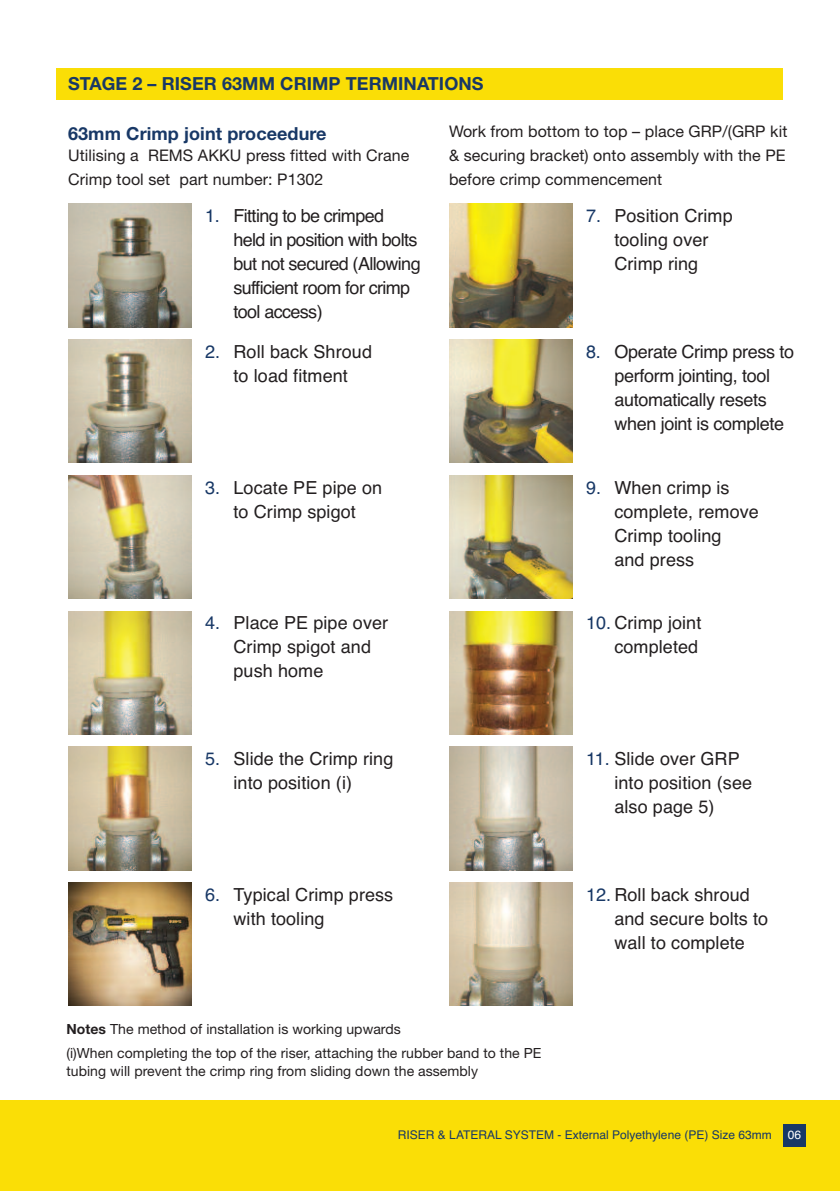
<style>
.page{position:relative;width:840px;height:1191px;background:#fff}
.page>*{position:absolute;margin:0;border:0;box-sizing:border-box;transform-origin:0 0}
.t1{font:18px/24px "Helvetica";letter-spacing:.005em;color:#231f20}
.t2{font:18px/24px "Helvetica";letter-spacing:-.035em;color:#231f20}
.t3{font:18px/24px "Helvetica";letter-spacing:-.02em;color:#231f20}
.t4{font:700 18px "Helvetica Neue";letter-spacing:.005em;color:#183866}
.t5{font:16px/24px "Helvetica Neue";letter-spacing:.005em;color:#231f20;text-align:justify}
.t6{font:14px/23.6px "Helvetica Neue";letter-spacing:.005em;color:#231f20}
.t7{font:12px "Helvetica";color:#183866}
.t8{font:12px "Helvetica";color:#fff}
.s1{color:#183866}
.s2{font-weight:700}
</style>
<div class="page">
<img style="left:449px;top:339px;width:123px;height:124px">
<img style="left:449px;top:475px;width:123px;height:123px">
<img style="left:449px;top:611px;width:123px;height:123px">
<img style="left:449px;top:747px;width:123px;height:123px">
<img style="left:449px;top:882px;width:123px;height:124px">
<div style="left:0;top:1100px;width:839px;height:91px;background:#fade06"></div>
<div style="left:782px;top:1124px;width:23px;height:23px;background:#183866"></div>
<div style="left:57px;top:68px;width:725px;height:31px;background:#fade06"></div>
<img style="left:449px;top:204px;width:123px;height:123px">
<img style="left:68px;top:339px;width:123px;height:124px">
<img style="left:68px;top:475px;width:123px;height:123px">
<img style="left:68px;top:611px;width:123px;height:123px">
<img style="left:68px;top:747px;width:123px;height:123px">
<img style="left:68px;top:882px;width:123px;height:124px">
<img style="left:68px;top:204px;width:123px;height:123px">
<p class="t4" style="left:68px;top:67px;width:417px">STAGE 2 – RISER 63MM CRIMP TERMINATIONS</p>
<p class="t4" style="left:68px;top:117px;width:260px">63mm Crimp joint proceedure</p>
<p class="t5" style="left:68px;top:142px;width:343px">Utilising a REMS AKKU press fitted with Crane<br>Crimp tool set part number: P1302</p>
<p class="t2" style="left:233px;top:204px;width:188px;text-indent:-28px"><span class="s1">1.</span> Fitting to be crimped held in position with bolts but not secured (Allowing sufficient room for crimp tool access)</p>
<p class="t1" style="left:205px;top:339px;width:168px;text-align:center"><span class="s1">2.</span> Roll back Shroud to load fitment</p>
<p class="t1" style="left:205px;top:475px;width:178px;text-align:center"><span class="s1">3.</span> Locate PE pipe on to Crimp spigot</p>
<p class="t1" style="left:233px;top:611px;width:156px;text-indent:-28px"><span class="s1">4.</span> Place PE pipe over<br>Crimp spigot and push home</p>
<p class="t1" style="left:233px;top:747px;width:161px;text-indent:-28px"><span class="s1">5.</span> Slide the Crimp ring into position (i)</p>
<p class="t1" style="left:233px;top:882px;width:161px;text-indent:-28px"><span class="s1">6.</span> Typical Crimp press with tooling</p>
<p class="t5" style="left:449px;top:118px;width:339px">Work from bottom to top – place GRP/(GRP kit &amp; securing bracket) onto assembly with the PE before crimp commencement</p>
<p class="t1" style="left:585px;top:204px;width:148px;text-align:center"><span class="s1">7.</span> Position Crimp tooling over<br>Crimp ring</p>
<p class="t3" style="left:614px;top:339px;width:181px;text-indent:-28px"><span class="s1">8.</span> Operate Crimp press to perform jointing, tool automatically resets when joint is complete</p>
<p class="t1" style="left:614px;top:475px;width:146px;text-indent:-28px"><span class="s1">9.</span> When crimp is complete, remove<br>Crimp tooling<br>and press</p>
<p class="t1" style="left:585px;top:611px;width:117px;text-align:right"><span class="s1">10.</span> Crimp joint completed</p>
<p class="t1" style="left:614px;top:747px;width:139px;text-indent:-28px"><span class="s1">11.</span> Slide over GRP into position (see also page 5)</p>
<p class="t1" style="left:614px;top:882px;width:155px;text-indent:-28px"><span class="s1">12.</span> Roll back shroud and secure bolts to wall to complete</p>
<p class="t6" style="left:66px;top:1016px;width:476px"><span class="s2">Notes</span> The method of installation is working upwards<br>(i)When completing the top of the riser, attaching the rubber band to the PE</p>
<p class="t6" style="left:66px;top:1057px;width:413px">tubing will prevent the crimp ring from sliding down the assembly</p>
<p class="t7" style="left:397px;top:1128px;width:375px">RISER &amp; LATERAL SYSTEM - External Polyethylene (PE) Size 63mm</p>
<p class="t8" style="left:787px;top:1128px;width:15px">06</p>
</div>
